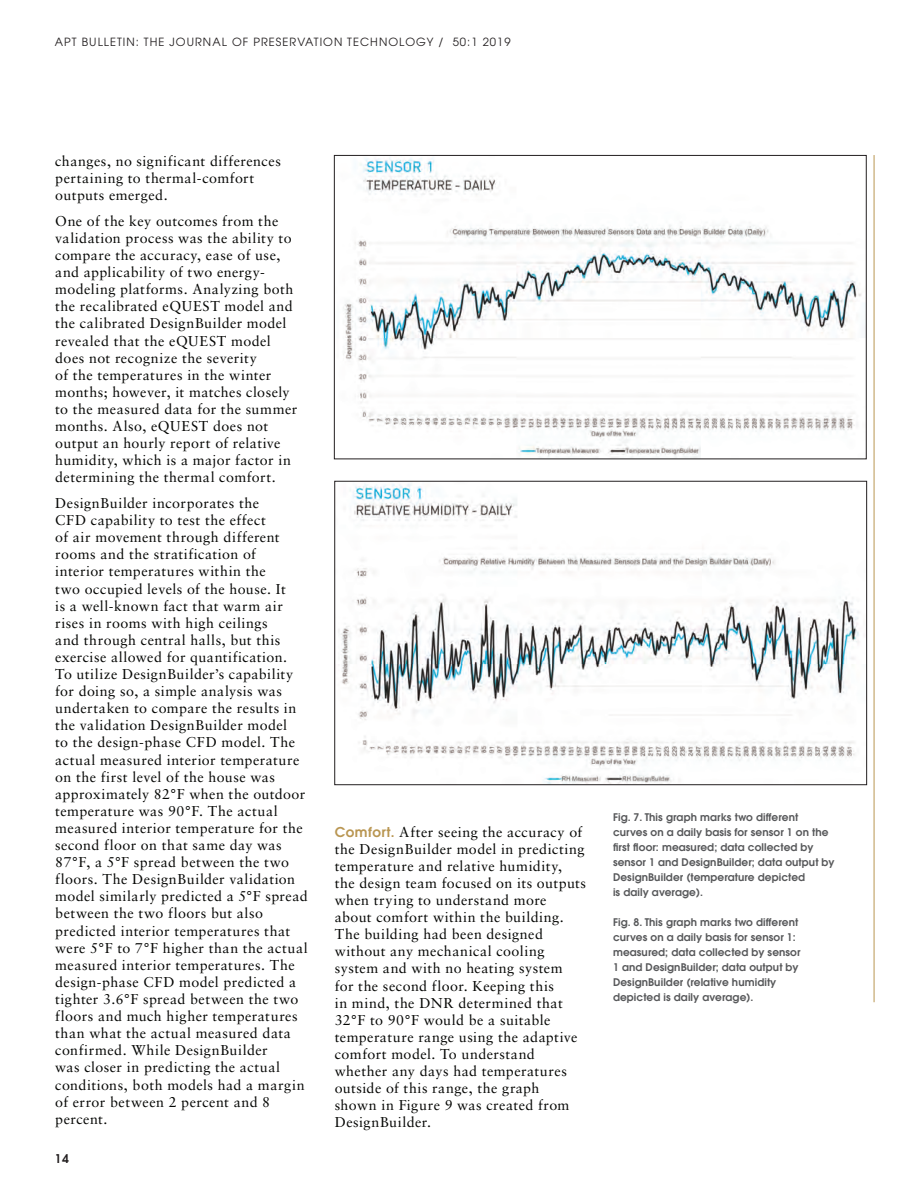
<style>
.page{position:relative;width:920px;height:1190px;background:#fff}
.page>*{position:absolute;margin:0;border:0;box-sizing:border-box;transform-origin:0 0}
.t1{font:14.25px/17.1px "Sabon";letter-spacing:.03em;color:#040503}
.t2{font:600 12px "Avant Garde";color:#231f20}
.t3{font:11.25px "Avant Garde";letter-spacing:.09em;color:#231f20}
.t4{font:600 10.5px/15px "Avant Garde";letter-spacing:.01em;color:#57585a}
.s1{font-family:"Avant Garde";font-weight:600;font-size:13.5px;color:#b99652}
</style>
<div class="page">
<img style="left:343px;top:158px;width:519px;height:299px">
<div style="left:334px;top:155px;width:532px;height:304px;border:1px solid #231f20"></div>
<img style="left:338px;top:484px;width:521px;height:299px">
<div style="left:334px;top:481px;width:533px;height:304px;border:1px solid #231f20"></div>
<hr style="left:874px;top:155px;width:1px;height:847px;background:#b99652">
<p class="t3" style="left:55px;top:35px;width:457px">APT BULLETIN: THE JOURNAL OF PRESERVATION TECHNOLOGY / 50:1 2019</p>
<p class="t1" style="left:55px;top:152px;width:227px">changes, no significant differences pertaining to thermal-comfort outputs emerged.</p>
<p class="t1" style="left:55px;top:212px;width:244px">One of the key outcomes from the validation process was the ability to compare the accuracy, ease of use, and applicability of two energy&shy;modeling platforms. Analyzing both the recalibrated eQUEST model and the calibrated DesignBuilder model revealed that the eQUEST model does not recognize the severity<br>of the temperatures in the winter months; however, it matches closely to the measured data for the summer months. Also, eQUEST does not output an hourly report of relative humidity, which is a major factor in determining the thermal comfort.</p>
<p class="t1" style="left:55px;top:494px;width:254px">DesignBuilder incorporates the<br>CFD capability to test the effect<br>of air movement through different rooms and the stratification of interior temperatures within the<br>two occupied levels of the house. It<br>is a well-known fact that warm air rises in rooms with high ceilings<br>and through central halls, but this exercise allowed for quantification.<br>To utilize DesignBuilder’s capability for doing so, a simple analysis was undertaken to compare the results in the validation DesignBuilder model<br>to the design-phase CFD model. The actual measured interior temperature on the first level of the house was approximately 82°F when the outdoor temperature was 90°F. The actual measured interior temperature for the second floor on that same day was 87°F, a 5°F spread between the two floors. The DesignBuilder validation model similarly predicted a 5°F spread between the two floors but also predicted interior temperatures that were 5°F to 7°F higher than the actual measured interior temperatures. The design-phase CFD model predicted a tighter 3.6°F spread between the two floors and much higher temperatures than what the actual measured data confirmed. While DesignBuilder<br>was closer in predicting the actual conditions, both models had a margin of error between 2 percent and 8 percent.</p>
<p class="t2" style="left:55px;top:1150px;width:15px">14</p>
<p class="t1" style="left:335px;top:823px;width:253px"><span class="s1">Comfort.</span> After seeing the accuracy of the DesignBuilder model in predicting temperature and relative humidity,<br>the design team focused on its outputs when trying to understand more about comfort within the building.<br>The building had been designed without any mechanical cooling system and with no heating system<br>for the second floor. Keeping this<br>in mind, the DNR determined that<br>32°F to 90°F would be a suitable temperature range using the adaptive comfort model. To understand whether any days had temperatures outside of this range, the graph<br>shown in Figure 9 was created from<br>DesignBuilder.</p>
<p class="t4" style="left:613px;top:809px;width:223px">Fig. 7. This graph marks two different curves on a daily basis for sensor 1 on the first floor: measured; data collected by sensor 1 and DesignBuilder; data output by DesignBuilder (temperature depicted<br>is daily average).</p>
<p class="t4" style="left:613px;top:914px;width:189px">Fig. 8. This graph marks two different curves on a daily basis for sensor 1: measured; data collected by sensor 1 and DesignBuilder; data output by DesignBuilder (relative humidity depicted is daily average).</p>
</div>
